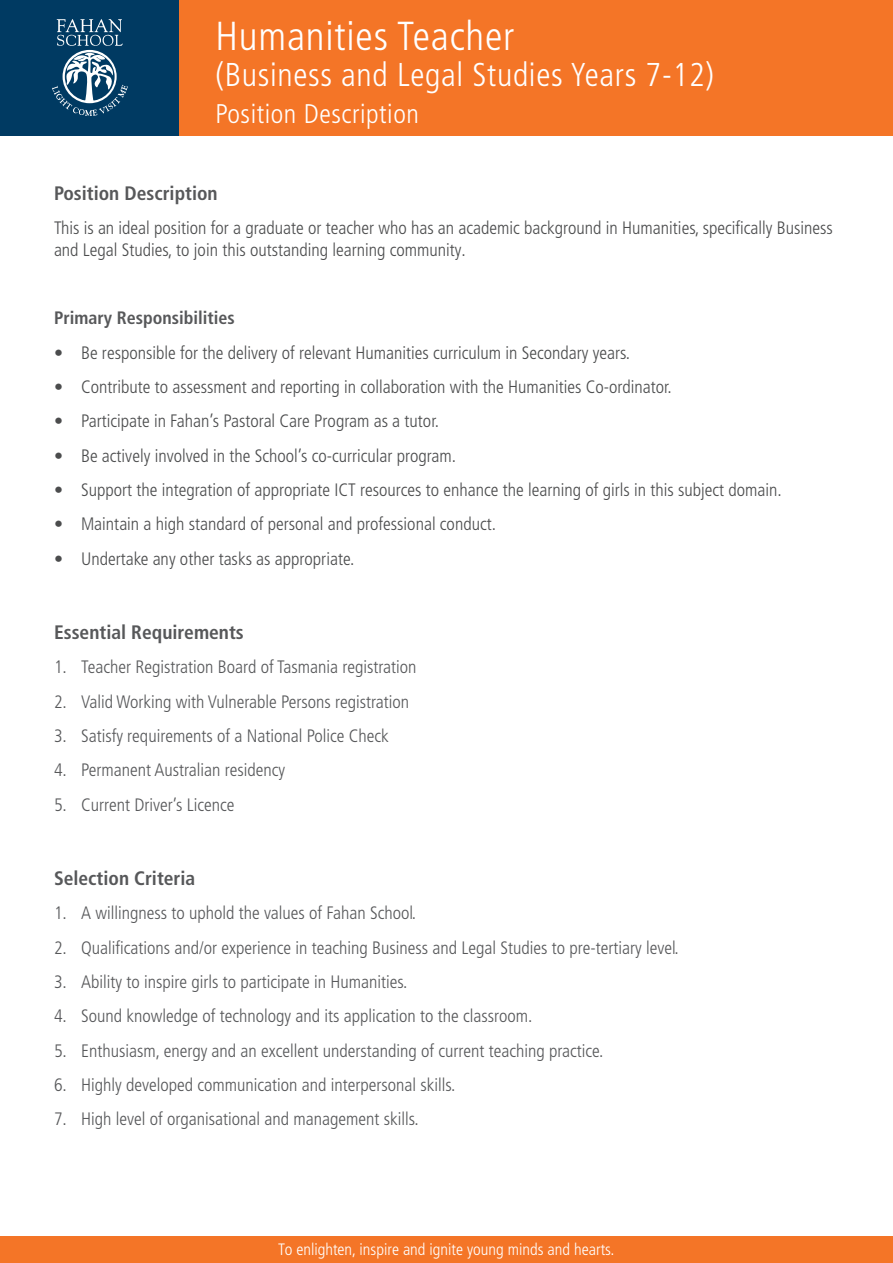
<style>
.page{position:relative;width:893px;height:1263px;background:#fff}
.page>*{position:absolute;margin:0;border:0;box-sizing:border-box;transform-origin:0 0}
.t1{font:300 condensed 40.5px "Frutiger LT Pro";letter-spacing:.02em;color:#fff}
.t2{font:300 condensed 33px "Frutiger LT Pro";letter-spacing:.02em;color:#fff}
.t3{font:300 condensed 27px "Frutiger LT Pro";letter-spacing:.02em;color:#fff}
.Main_Body_Text{font:700 condensed 19.5px "Frutiger LT Pro";color:#57585a}
.t4{font:300 condensed 18px "Frutiger LT Pro";color:#57585a}
.Body{font:300 condensed 18px/21.6px "Frutiger LT Pro";color:#4b4c4d}
.Main_Body_Text-2{font:700 condensed 18px "Frutiger LT Pro";color:#57585a}
.t5{font:300 condensed 16.5px "Frutiger LT Pro";color:#fff}
</style>
<div class="page">
<div style="left:0;top:0;width:180px;height:135px;background:#003a62"></div>
<div style="left:0;top:1237px;width:893px;height:26px;background:#f47527"></div>
<svg style="left:52px;top:19px;width:76px;height:97px;background:#3b6786"></svg>
<div style="left:180px;top:0;width:713px;height:135px;background:#f47527"></div>
<p class="t1" style="left:216px;top:12px;width:300px">Humanities Teacher</p>
<p class="t2" style="left:216px;top:55px;width:500px">(Business and Legal Studies Years 7-12)</p>
<p class="t3" style="left:216px;top:99px;width:205px">Position Description</p>
<p class="Main_Body_Text" style="left:54px;top:181px;width:165px">Position Description</p>
<p class="Body" style="left:54px;top:217px;width:780px">This is an ideal position for a graduate or teacher who has an academic background in Humanities, specifically Business and Legal Studies, to join this outstanding learning community.</p>
<p class="Main_Body_Text-2" style="left:54px;top:307px;width:182px">Primary Responsibilities</p>
<p class="Body" style="left:54px;top:342px;width:578px">• Be responsible for the delivery of relevant Humanities curriculum in Secondary years.</p>
<p class="Body" style="left:54px;top:376px;width:619px">• Contribute to assessment and reporting in collaboration with the Humanities Co-ordinator.</p>
<p class="Body" style="left:54px;top:411px;width:386px">• Participate in Fahan’s Pastoral Care Program as a tutor.</p>
<p class="Body" style="left:54px;top:445px;width:404px">• Be actively involved in the School’s co-curricular program.</p>
<p class="Body" style="left:54px;top:479px;width:729px">• Support the integration of appropriate ICT resources to enhance the learning of girls in this subject domain.</p>
<p class="Body" style="left:54px;top:514px;width:443px">• Maintain a high standard of personal and professional conduct.</p>
<p class="Body" style="left:54px;top:548px;width:302px">• Undertake any other tasks as appropriate.</p>
<p class="Main_Body_Text" style="left:54px;top:621px;width:191px">Essential Requirements</p>
<p class="t4" style="left:54px;top:657px;width:364px">1. Teacher Registration Board of Tasmania registration</p>
<p class="t4" style="left:54px;top:691px;width:357px">2. Valid Working with Vulnerable Persons registration</p>
<p class="t4" style="left:54px;top:725px;width:336px">3. Satisfy requirements of a National Police Check</p>
<p class="t4" style="left:54px;top:760px;width:233px">4. Permanent Australian residency</p>
<p class="t4" style="left:54px;top:794px;width:182px">5. Current Driver’s Licence</p>
<p class="Main_Body_Text" style="left:54px;top:866px;width:143px">Selection Criteria</p>
<p class="t4" style="left:54px;top:903px;width:364px">1. A willingness to uphold the values of Fahan School.</p>
<p class="t4" style="left:54px;top:937px;width:626px">2. Qualifications and/or experience in teaching Business and Legal Studies to pre-tertiary level.</p>
<p class="t4" style="left:54px;top:971px;width:355px">3. Ability to inspire girls to participate in Humanities.</p>
<p class="t4" style="left:54px;top:1006px;width:480px">4. Sound knowledge of technology and its application to the classroom.</p>
<p class="t4" style="left:54px;top:1040px;width:551px">5. Enthusiasm, energy and an excellent understanding of current teaching practice.</p>
<p class="t4" style="left:54px;top:1074px;width:403px">6. Highly developed communication and interpersonal skills.</p>
<p class="t4" style="left:54px;top:1109px;width:366px">7. High level of organisational and management skills.</p>
<p class="t5" style="left:278px;top:1240px;width:338px">To enlighten, inspire and ignite young minds and hearts.</p>
</div>
